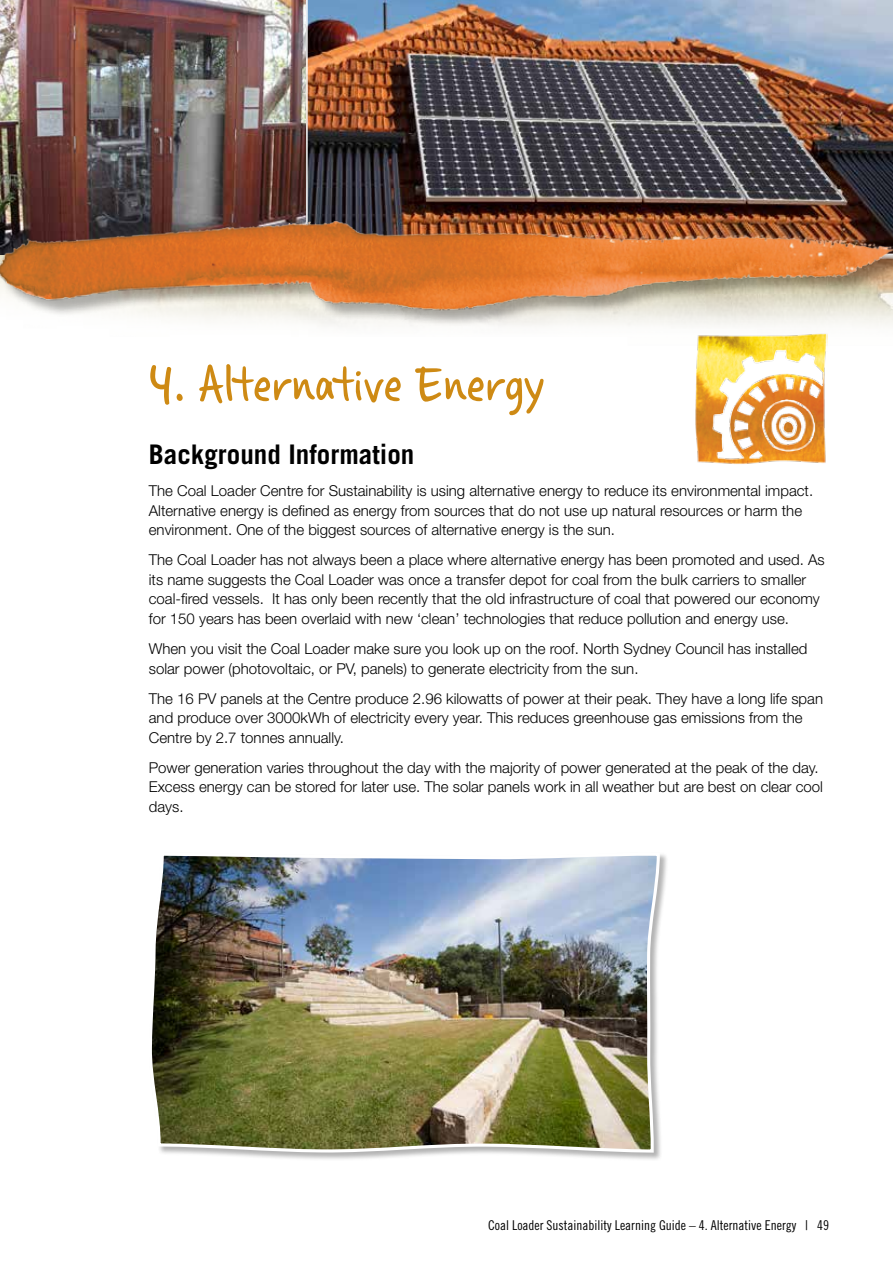
<style>
.page{position:relative;width:893px;height:1263px;background:#fff}
.page>*{position:absolute;margin:0;border:0;box-sizing:border-box;transform-origin:0 0}
.t1{font:72px "Casino Hand";color:#ce8a14}
.t2{font:700 27px "Trade Gothic";color:#000}
.t3{font:300 15px/19.5px "Helvetica Neue";color:#000}
.t4{font:13.5px "Trade Gothic Cond Eighteen";color:#000}
</style>
<div class="page">
<img style="left:0;top:0;width:306px;height:254px">
<img style="left:306px;top:0;width:587px;height:223px">
<div style="left:2px;top:223px;width:891px;height:109px;background:#000;opacity:.3"></div>
<img style="left:695px;top:333px;width:133px;height:131px">
<div style="left:149px;top:852px;width:520px;height:309px;background:#000;opacity:.3"></div>
<img style="left:149px;top:852px;width:512px;height:302px">
<h1 class="t1" style="left:149px;top:352px;width:397px">4. Alternative Energy</h1>
<h2 class="t2" style="left:149px;top:438px;width:267px">Background Information</h2>
<p class="t3" style="left:149px;top:481px;width:666px">The Coal Loader Centre for Sustainability is using alternative energy to reduce its environmental impact.<br>Alternative energy is defined as energy from sources that do not use up natural resources or harm the environment. One of the biggest sources of alternative energy is the sun.</p>
<p class="t3" style="left:149px;top:550px;width:677px">The Coal Loader has not always been a place where alternative energy has been promoted and used. As its name suggests the Coal Loader was once a transfer depot for coal from the bulk carriers to smaller coal-fired vessels. It has only been recently that the old infrastructure of coal that powered our economy for 150 years has been overlaid with new ‘clean’ technologies that reduce pollution and energy use.</p>
<p class="t3" style="left:149px;top:639px;width:660px">When you visit the Coal Loader make sure you look up on the roof. North Sydney Council has installed solar power (photovoltaic, or PV, panels) to generate electricity from the sun.</p>
<p class="t3" style="left:149px;top:688px;width:676px">The 16 PV panels at the Centre produce 2.96 kilowatts of power at their peak. They have a long life span and produce over 3000kWh of electricity every year. This reduces greenhouse gas emissions from the<br>Centre by 2.7 tonnes annually.</p>
<p class="t3" style="left:149px;top:757px;width:676px">Power generation varies throughout the day with the majority of power generated at the peak of the day.<br>Excess energy can be stored for later use. The solar panels work in all weather but are best on clear cool days.</p>
<p class="t4" style="left:488px;top:1217px;width:343px">Coal Loader Sustainability Learning Guide – 4. Alternative Energy | 49</p>
</div>
